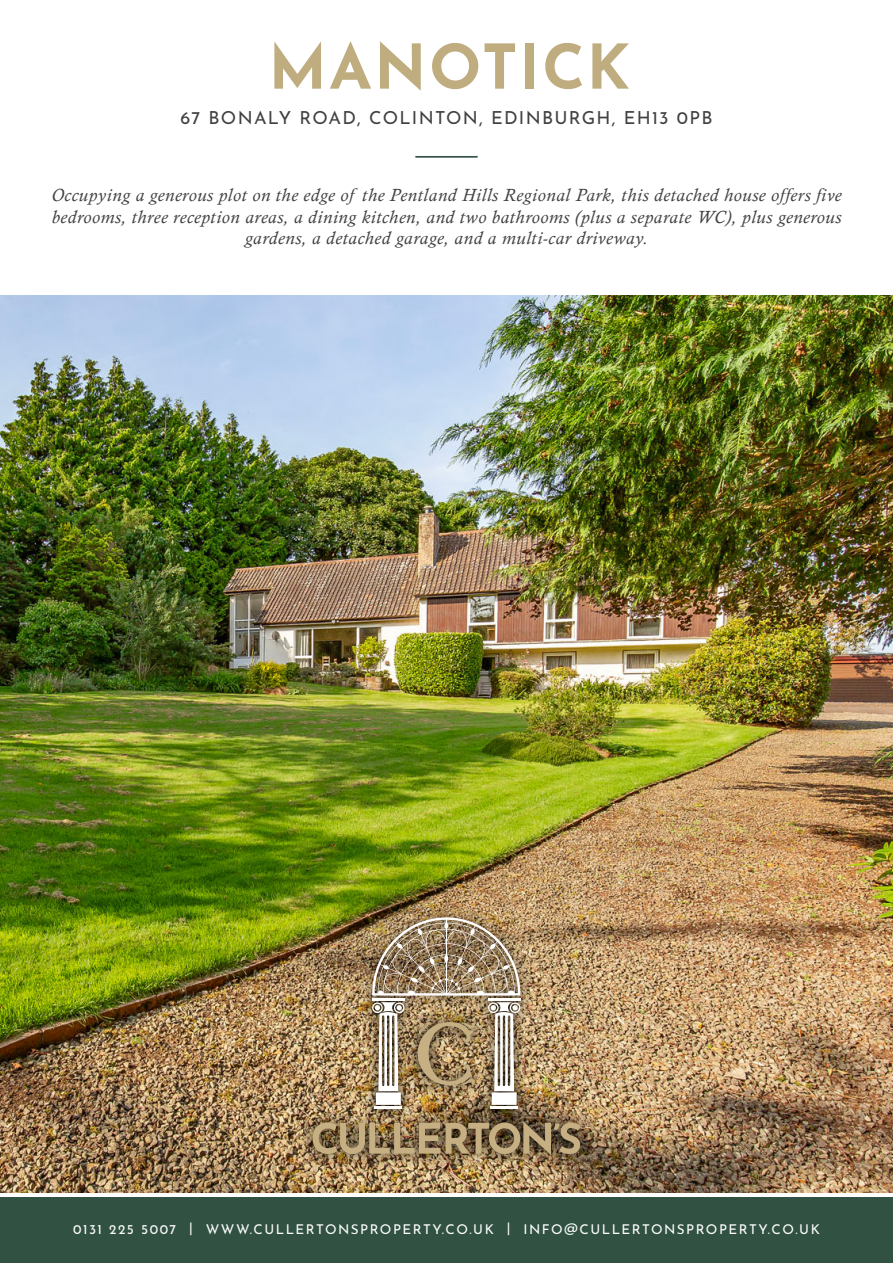
<style>
.page{position:relative;width:893px;height:1263px;background:#fff}
.page>*{position:absolute;margin:0;border:0;box-sizing:border-box;transform-origin:0 0}
.Address_1{font:700 61.5px "Josefin Sans";letter-spacing:.035em;color:#bfad7f}
.Headline{font:italic 18px/21.6px "Calisto";letter-spacing:.04em;color:#414042;text-align:center}
.Address_2{font:18px "Josefin Sans";letter-spacing:.07em;color:#414042}
.t1{font:13.5px "Josefin Sans";letter-spacing:.11em;color:#fff}
</style>
<div class="page">
<div style="left:0;top:1197px;width:893px;height:66px;background:#315243"></div>
<img style="left:0;top:296px;width:893px;height:897px">
<img style="left:299px;top:904px;width:295px;height:264px">
<img style="left:372px;top:917px;width:148px;height:78px">
<hr style="left:375px;top:1106px;width:27px;height:2px;background:#fff">
<hr style="left:372px;top:999px;width:33px;height:2px;background:#fff">
<img style="left:372px;top:1002px;width:33px;height:103px">
<hr style="left:490px;top:1106px;width:28px;height:2px;background:#fff">
<hr style="left:488px;top:999px;width:32px;height:2px;background:#fff">
<svg style="left:488px;top:1002px;width:32px;height:103px"></svg>
<img style="left:417px;top:1021px;width:58px;height:64px">
<img style="left:312px;top:1122px;width:268px;height:33px">
<hr style="left:415px;top:157px;width:63px;height:1px;background:#315243">
<hr style="left:415px;top:156px;width:63px;height:1px;background:#315243">
<p class="Address_1" style="left:269px;top:12px;width:363px">MANOTICK</p>
<p class="Address_2" style="left:180px;top:103px;width:533px">67 BONALY ROAD, COLINTON, EDINBURGH, EH13 0PB</p>
<p class="Headline" style="left:52px;top:184px;width:791px">Occupying a generous plot on the edge of the Pentland Hills Regional Park, this detached house offers five bedrooms, three reception areas, a dining kitchen, and two bathrooms (plus a separate WC), plus generous gardens, a detached garage, and a multi-car driveway.</p>
<p class="t1" style="left:73px;top:1217px;width:748px">0131 225 5007 | WWW.CULLERTONSPROPERTY.CO.UK | INFO@CULLERTONSPROPERTY.CO.UK</p>
</div>
